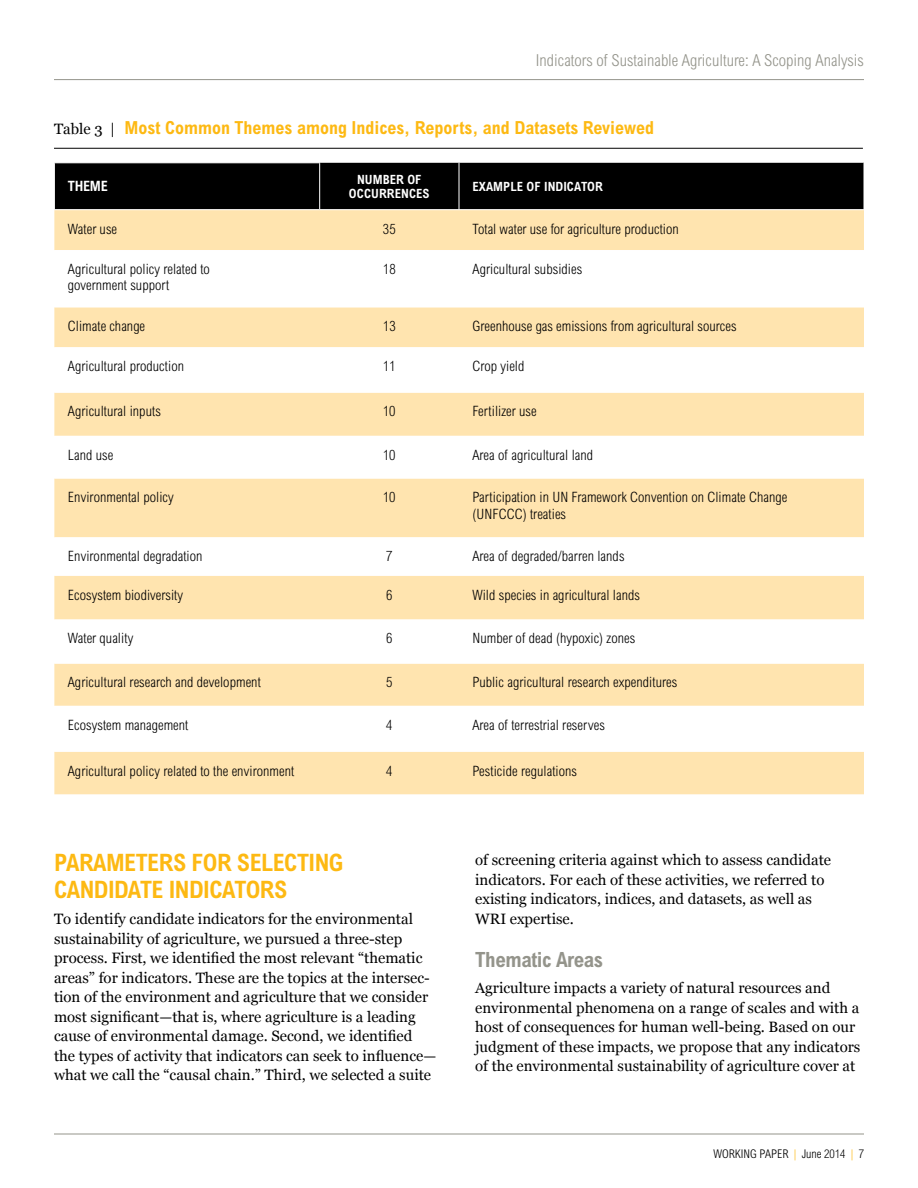
<style>
.page{position:relative;width:918px;height:1188px;background:#fff}
.page>*{position:absolute;margin:0;border:0;box-sizing:border-box;transform-origin:0 0}
.t1{font:700 condensed 24px/27px "Arial MT Std";letter-spacing:-.02em;color:#fdb913}
.t2{font:700 condensed 21px "Arial MT Std";letter-spacing:-.02em;color:#94948b}
.t3{font:700 condensed 18px "Arial MT Std";color:#fdb913}
.t4{font:300 condensed 16.5px "Arial MT Std";color:#94948b}
.t5{font:15px/19.5px "Georgia";color:#000}
.t6{font:300 condensed 14.25px/16.5px "Arial MT Std";letter-spacing:.005em;color:#000}
.t7{font:700 condensed 14.25px "Arial MT Std";letter-spacing:-.02em;color:#fff}
.t8{font:700 condensed 12.75px/13.5px "Arial MT Std";letter-spacing:.005em;color:#fff;text-align:center}
.t9{font:300 condensed 12px "Arial MT Std";color:#000}
.s1{font-family:"Georgia";font-weight:400;font-stretch:normal;font-size:15px;color:#000}
.s2{color:#fdb913}
</style>
<div class="page">
<hr style="left:54px;top:79px;width:810px;height:1px;background:#94948b">
<hr style="left:54px;top:1134px;width:810px;height:1px;background:#94948b">
<hr style="left:54px;top:148px;width:809px;height:1px;background:#000">
<div style="left:55px;top:163px;width:809px;height:46px;background:#000"></div>
<div style="left:54px;top:210px;width:810px;height:584px;background:#ffe4af"></div>
<svg style="left:54px;top:250px;width:810px;height:502px"></svg>
<hr style="left:319px;top:163px;width:1px;height:46px;background:#fff">
<hr style="left:459px;top:163px;width:1px;height:46px;background:#fff">
<p class="t4" style="left:536px;top:51px;width:330px">Indicators of Sustainable Agriculture: A Scoping Analysis</p>
<p class="t3" style="left:54px;top:118px;width:602px"><span class="s1">Table 3 |</span> Most Common Themes among Indices, Reports, and Datasets Reviewed</p>
<p class="t7" style="left:68px;top:178px;width:42px">THEME</p>
<p class="t8" style="left:349px;top:173px;width:82px">NUMBER OF<br>OCCURRENCES</p>
<p class="t8" style="left:473px;top:180px;width:132px">EXAMPLE OF INDICATOR</p>
<p class="t6" style="left:68px;top:221px;width:51px">Water use</p>
<p class="t6" style="left:383px;top:221px;width:14px">35</p>
<p class="t6" style="left:472px;top:221px;width:208px">Total water use for agriculture production</p>
<p class="t6" style="left:68px;top:261px;width:144px">Agricultural policy related to government support</p>
<p class="t6" style="left:383px;top:261px;width:14px">18</p>
<p class="t6" style="left:472px;top:261px;width:111px">Agricultural subsidies</p>
<p class="t6" style="left:68px;top:318px;width:79px">Climate change</p>
<p class="t6" style="left:383px;top:318px;width:14px">13</p>
<p class="t6" style="left:472px;top:318px;width:266px">Greenhouse gas emissions from agricultural sources</p>
<p class="t6" style="left:68px;top:358px;width:118px">Agricultural production</p>
<p class="t6" style="left:383px;top:358px;width:14px">11</p>
<p class="t6" style="left:472px;top:358px;width:54px">Crop yield</p>
<p class="t6" style="left:68px;top:403px;width:95px">Agricultural inputs</p>
<p class="t6" style="left:383px;top:403px;width:14px">10</p>
<p class="t6" style="left:472px;top:403px;width:66px">Fertilizer use</p>
<p class="t6" style="left:68px;top:446px;width:47px">Land use</p>
<p class="t6" style="left:383px;top:446px;width:14px">10</p>
<p class="t6" style="left:472px;top:446px;width:122px">Area of agricultural land</p>
<p class="t6" style="left:68px;top:489px;width:108px">Environmental policy</p>
<p class="t6" style="left:383px;top:489px;width:14px">10</p>
<p class="t6" style="left:472px;top:489px;width:316px">Participation in UN Framework Convention on Climate Change (UNFCCC) treaties</p>
<p class="t6" style="left:68px;top:548px;width:136px">Environmental degradation</p>
<p class="t6" style="left:386px;top:548px;width:8px">7</p>
<p class="t6" style="left:472px;top:548px;width:154px">Area of degraded/barren lands</p>
<p class="t6" style="left:68px;top:586px;width:117px">Ecosystem biodiversity</p>
<p class="t6" style="left:386px;top:586px;width:8px">6</p>
<p class="t6" style="left:472px;top:586px;width:169px">Wild species in agricultural lands</p>
<p class="t6" style="left:68px;top:630px;width:67px">Water quality</p>
<p class="t6" style="left:386px;top:630px;width:8px">6</p>
<p class="t6" style="left:472px;top:630px;width:164px">Number of dead (hypoxic) zones</p>
<p class="t6" style="left:68px;top:674px;width:195px">Agricultural research and development</p>
<p class="t6" style="left:386px;top:674px;width:8px">5</p>
<p class="t6" style="left:472px;top:674px;width:206px">Public agricultural research expenditures</p>
<p class="t6" style="left:68px;top:716px;width:122px">Ecosystem management</p>
<p class="t6" style="left:386px;top:716px;width:8px">4</p>
<p class="t6" style="left:472px;top:716px;width:134px">Area of terrestrial reserves</p>
<p class="t6" style="left:68px;top:762px;width:228px">Agricultural policy related to the environment</p>
<p class="t6" style="left:386px;top:762px;width:8px">4</p>
<p class="t6" style="left:472px;top:762px;width:106px">Pesticide regulations</p>
<h1 class="t1" style="left:54px;top:849px;width:291px">PARAMETERS FOR SELECTING<br>CANDIDATE INDICATORS</h1>
<p class="t5" style="left:54px;top:910px;width:384px">To identify candidate indicators for the environmental sustainability of agriculture, we pursued a three-step process. First, we identified the most relevant “thematic areas” for indicators. These are the topics at the intersec&shy;tion of the environment and agriculture that we consider most significant—that is, where agriculture is a leading cause of environmental damage. Second, we identified the types of activity that indicators can seek to influence— what we call the “causal chain.” Third, we selected a suite</p>
<p class="t5" style="left:475px;top:851px;width:358px">of screening criteria against which to assess candidate indicators. For each of these activities, we referred to existing indicators, indices, and datasets, as well as WRI expertise.</p>
<h2 class="t2" style="left:475px;top:948px;width:130px">Thematic Areas</h2>
<p class="t5" style="left:475px;top:979px;width:387px">Agriculture impacts a variety of natural resources and environmental phenomena on a range of scales and with a host of consequences for human well-being. Based on our judgment of these impacts, we propose that any indicators of the environmental sustainability of agriculture cover at</p>
<p class="t9" style="left:714px;top:1147px;width:152px">WORKING PAPER <span class="s2">|</span> June 2014 <span class="s2">|</span> 7</p>
</div>
